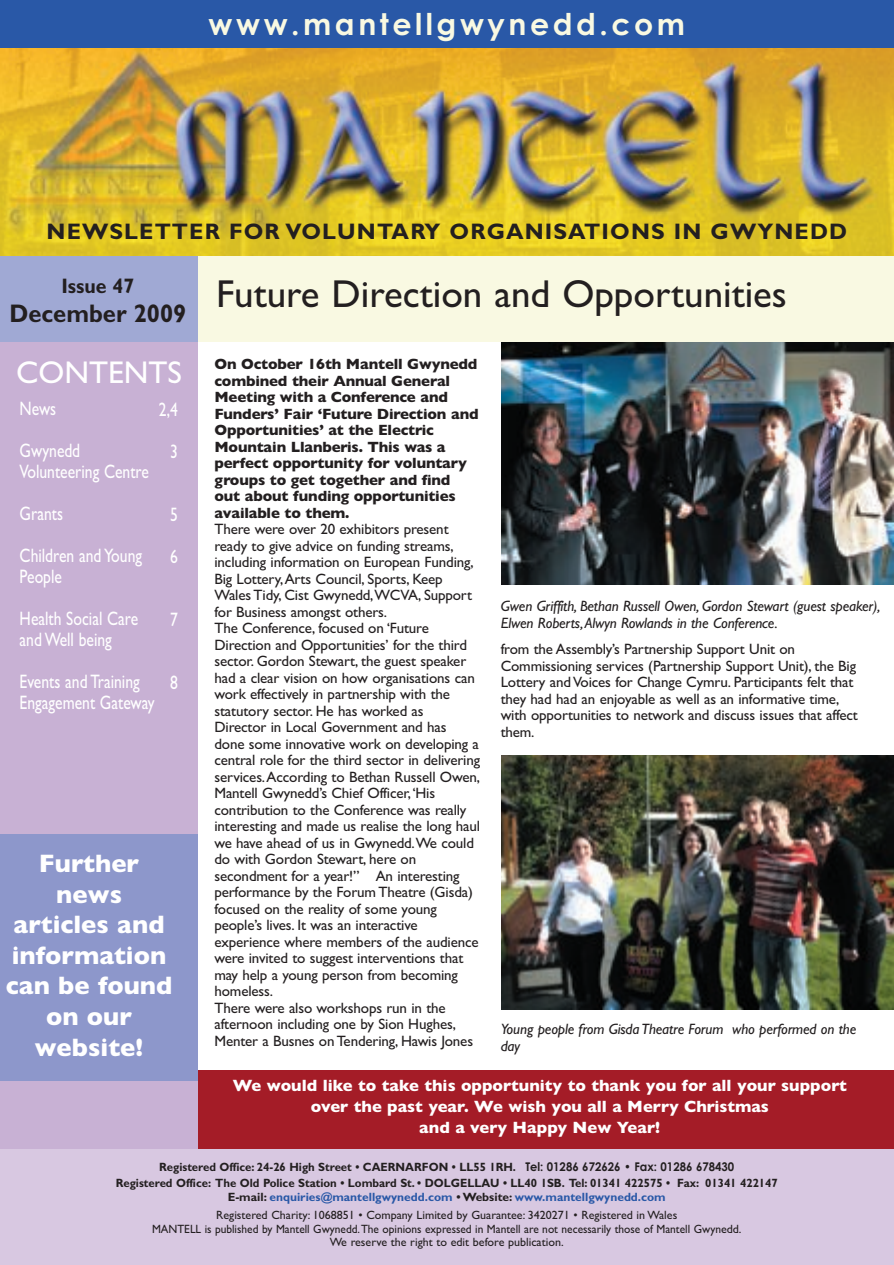
<style>
.page{position:relative;width:894px;height:1265px;background:#fff}
.page>*{position:absolute;margin:0;border:0;box-sizing:border-box;transform-origin:0 0}
.t1{font:39px "Gill Sans";color:#231f20}
.t2{font:31.5px "Gill Sans";color:#fff}
.t3{font:700 30px "Century Gothic";letter-spacing:.12em;color:#f9f9e2}
.t4{font:700 25.5px/30.6px "Gill Sans";color:#fff;text-align:center}
.t5{font:700 25.5px "Gill Sans";color:#231f20;scale:.93 1}
.t6{font:700 22.5px "Gill Sans";letter-spacing:.05em;color:#231f20}
.t7{font:700 21px "Gill Sans";color:#231f20;scale:.93 1}
.t8{font:19.5px/42px "Gill Sans";color:#fff;scale:.8 1}
.t9{font:700 16.5px/21px "Gill Sans";color:#fff;text-align:center}
.t10{font:15px/16.5px "Gill Sans";letter-spacing:-.01em;color:#231f20}
.t11{font:700 15px/16.5px "Gill Sans";letter-spacing:-.01em;color:#231f20}
.t12{font:italic 15px/16.5px "Gill Sans";letter-spacing:-.01em;color:#231f20}
.t13{font:700 12px/15.9px "Gill Sans";color:#231f20;text-align:center;scale:.95 1}
.t14{font:12px/13.5px "Gill Sans";color:#231f20;text-align:center;scale:.95 1}
.t15{font:12px/17.7px "Gill Sans";color:#231f20;text-align:center}
.s1{font-family:"Century Gothic"}
.s2{font-weight:700}
.s3{font-weight:700;color:#2958a7}
</style>
<div class="page">
<img style="left:0;top:0;width:894px;height:1265px">
<h3 class="t3" style="left:209px;top:5px;width:478px">www.mantellgwynedd.com</h3>
<h3 class="t6" style="left:47px;top:218px;width:802px">NEWSLETTER FOR VOLUNTARY ORGANISATIONS IN GWYNEDD</h3>
<h3 class="t7" style="left:61px;top:273px;width:80px">Issue 47</h3>
<h3 class="t5" style="left:9px;top:298px;width:192px">December 2009</h3>
<h2 class="t2" style="left:16px;top:354px;width:167px">CONTENTS</h2>
<h3 class="t8" style="left:20px;top:387px;width:77px">News<br>Gwynedd</h3>
<h3 class="t8" style="left:20px;top:450px;width:163px">Volunteering Centre<br>Grants<br>Children and Young</h3>
<h3 class="t8" style="left:20px;top:555px;width:150px">People<br>Health Social Care</h3>
<h3 class="t8" style="left:20px;top:618px;width:152px">and Well being<br>Events and Training</h3>
<h3 class="t8" style="left:20px;top:681px;width:170px">Engagement Gateway</h3>
<h3 class="t8" style="left:159px;top:388px;width:25px;text-align:center">2,4<br>3</h3>
<h3 class="t8" style="left:170px;top:493px;width:11px">5<br>6</h3>
<h3 class="t8" style="left:170px;top:598px;width:11px">7</h3>
<h3 class="t8" style="left:170px;top:661px;width:11px">8</h3>
<h3 class="t4" style="left:6px;top:848px;width:168px">Further news articles and information can be found on our website!</h3>
<h1 class="t1" style="left:216px;top:271px;width:572px">Future Direction and Opportunities</h1>
<p class="t11" style="left:214px;top:356px;width:266px">On October 16th Mantell Gwynedd combined their Annual General<br>Meeting with a Conference and<br>Funders’ Fair ‘Future Direction and<br>Opportunities’ at the Electric<br>Mountain Llanberis. This was a perfect opportunity for voluntary groups to get together and find out about funding opportunities available to them.</p>
<p class="t10" style="left:214px;top:521px;width:267px">There were over 20 exhibitors present ready to give advice on funding streams, including information on European Funding, Big Lottery,Arts Council, Sports, Keep Wales Tidy, Cist Gwynedd,WCVA, Support for Business amongst others.<br>The Conference, focused on ‘Future Direction and Opportunities’ for the third sector. Gordon Stewart, the guest speaker had a clear vision on how organisations can work effectively in partnership with the statutory sector. He has worked as<br>Director in Local Government and has done some innovative work on developing a central role for the third sector in delivering services.According to Bethan Russell Owen, Mantell Gwynedd’s Chief Officer,‘His contribution to the Conference was really interesting and made us realise the long haul we have ahead of us in Gwynedd.We could do with Gordon Stewart, here on secondment for a year!” An interesting performance by the Forum Theatre (Gisda) focused on the reality of some young people’s lives. It was an interactive experience where members of the audience were invited to suggest interventions that may help a young person from becoming homeless.<br>There were also workshops run in the afternoon including one by Sion Hughes, Menter a Busnes on Tendering, Hawis Jones</p>
<p class="t12" style="left:501px;top:598px;width:381px">Gwen Griffith, Bethan Russell Owen, Gordon Stewart (guest speaker),<br>Elwen Roberts,Alwyn Rowlands in the Conference.</p>
<p class="t10" style="left:501px;top:641px;width:359px">from the Assembly’s Partnership Support Unit on Commissioning services (Partnership Support Unit), the Big Lottery andVoices for Change Cymru. Participants felt that they had had an enjoyable as well as an informative time, with opportunities to network and discuss issues that affect them.</p>
<p class="t12" style="left:501px;top:1020px;width:357px">Young people from Gisda Theatre Forum who performed on the day</p>
<p class="t9" style="left:233px;top:1075px;width:616px">We would like to take this opportunity to thank you for all your support over the past year. We wish you all a Merry Christmas<br>and a very Happy New Year!</p>
<p class="t13" style="left:116px;top:1159px;width:698px">Registered Office: 24-26 High Street • CAERNARFON • LL55 1RH. <span class="s1">Tel: 01286 672626 • Fax: 01286 678430<br></span>Registered Office: The Old Police Station • Lombard St. • DOLGELLAU • LL40 1SB. Tel: 01341 422575 • Fax: 01341 422147</p>
<p class="t15" style="left:216px;top:1188px;width:462px"><span class="s2">E-mail:</span> <span class="s3">enquiries@mantellgwynedd.com</span> <span class="s2">• Website:</span> <span class="s3">www.mantellgwynedd.com<br></span>Registered Charity: 1068851 • Company Limited by Guarantee: 3420271 • Registered in Wales</p>
<p class="t14" style="left:152px;top:1222px;width:622px">MANTELL is published by Mantell Gwynedd.The opinions expressed in Mantell are not necessarily those of Mantell Gwynedd.<br>We reserve the right to edit before publication.</p>
</div>
